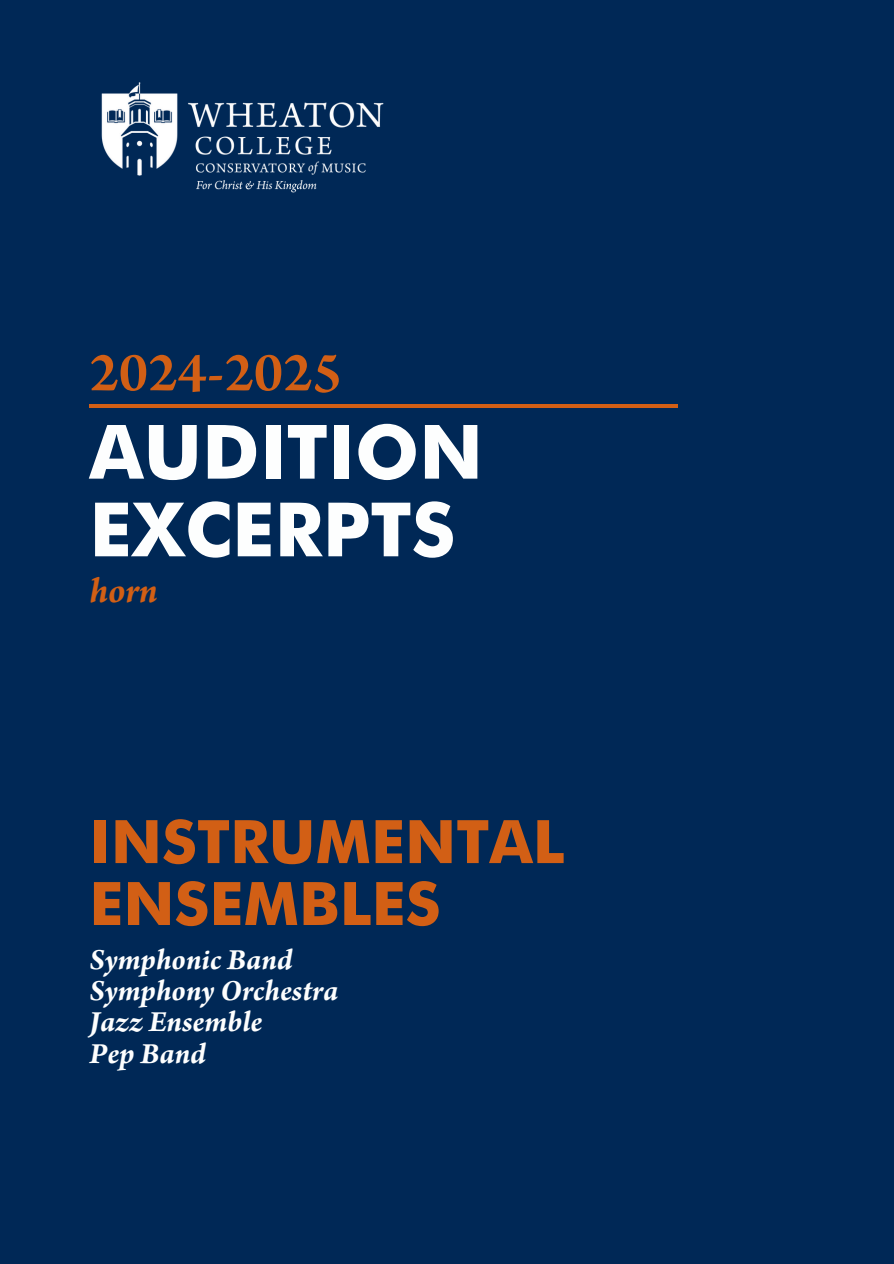
<style>
.page{position:relative;width:894px;height:1264px;background:#fff}
.page>*{position:absolute;margin:0;border:0;box-sizing:border-box;transform-origin:0 0}
.t1{font:700 75px/77.7px "Futura";color:#fdfefe}
.t2{font:700 60px/61.8px "Futura";color:#d25f15}
.t3{font:600 59.1px "Arno Pro";color:#d25f15}
.t4{font:italic 700 37.5px "Arno Pro";color:#d25f15}
.t5{font:italic 700 30.9px "Arno Pro";color:#fdfefe}
</style>
<div class="page">
<div style="left:0;top:0;width:893px;height:1263px;background:#002856"></div>
<img style="left:101px;top:82px;width:283px;height:111px">
<hr style="left:89px;top:404px;width:588px;height:3px;background:#d25f15">
<p class="t3" style="left:89px;top:350px;width:254px">2024-2025</p>
<h2 class="t1" style="left:89px;top:419px;width:395px">AUDITION<br>EXCERPTS</h2>
<p class="t4" style="left:89px;top:576px;width:70px">horn</p>
<p class="t2" style="left:89px;top:816px;width:476px">INSTRUMENTAL<br>ENSEMBLES</p>
<h1 class="t5" style="left:89px;top:947px;width:205px">Symphonic Band</h1>
<h3 class="t5" style="left:89px;top:979px;width:250px">Symphony Orchestra</h3>
<h2 class="t5" style="left:89px;top:1010px;width:174px">Jazz Ensemble</h2>
<p class="t5" style="left:89px;top:1041px;width:118px">Pep Band</p>
</div>
